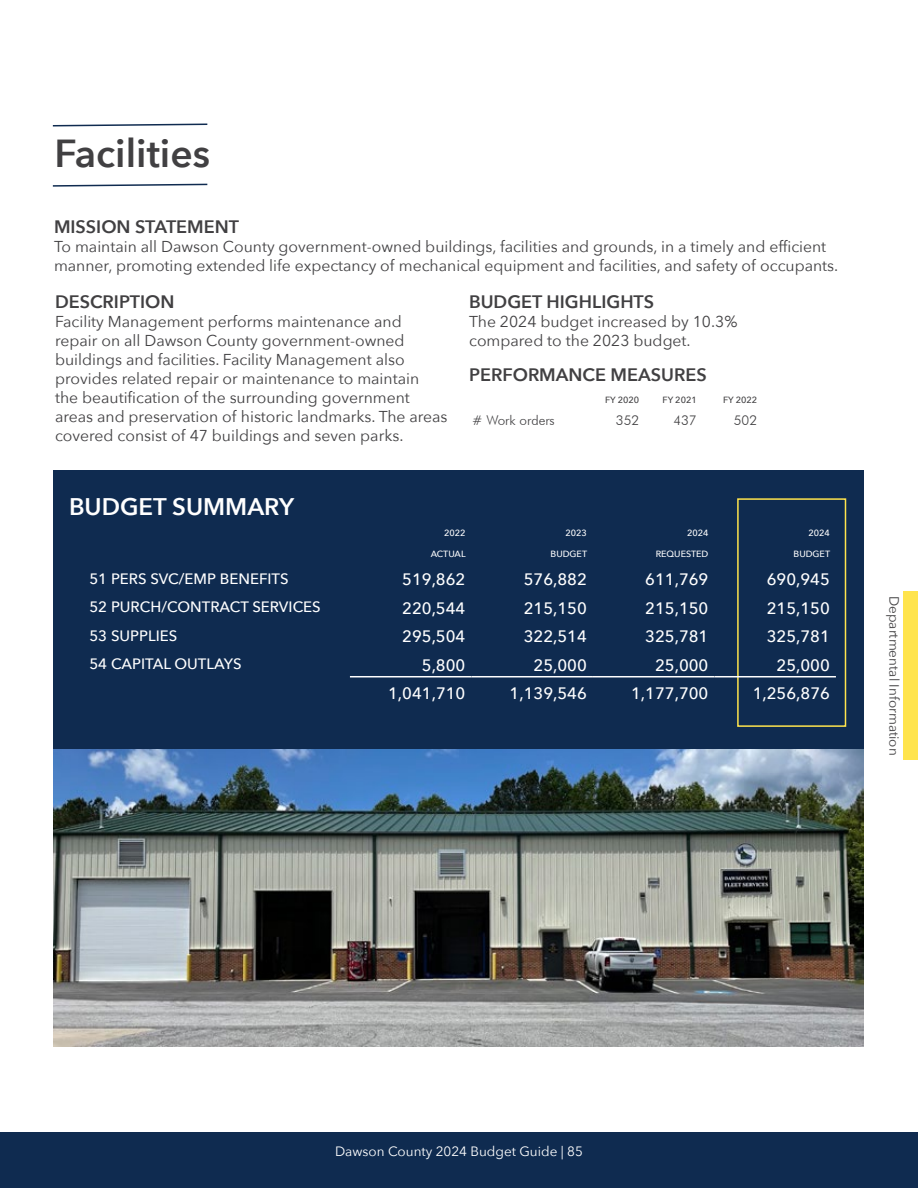
<style>
.page{position:relative;width:918px;height:1188px;background:#fff}
.page>*{position:absolute;margin:0;border:0;box-sizing:border-box;transform-origin:0 0}
.t1{font:600 39px "Avenir Next";color:#414042}
.t2{font:600 24px "Avenir Next";color:#fff}
.t3{font:600 18px "Avenir Next";color:#414042}
.t4{font:500 16.5px "Avenir Next";color:#fff}
.t5{font:15.75px/18.9px "Avenir Next";color:#414042}
.t6{font:500 15px "Avenir Next";color:#fff}
.t7{font:13.5px "Avenir Next";color:#fff}
.t8{font:13.5px "Avenir Next";color:#414042}
.t9{font:300 13.5px "Futura BT";color:#414042}
.t10{font:500 9px "Avenir Next";color:#fff}
.t11{font:500 9px "Avenir Next";color:#414042}
</style>
<div class="page">
<div style="left:54px;top:470px;width:810px;height:279px;background:#0f2b50"></div>
<div style="left:737px;top:498px;width:109px;height:229px;border:2px solid #ffe44d"></div>
<hr style="left:350px;top:676px;width:121px;height:1px;background:#fff">
<hr style="left:471px;top:676px;width:122px;height:1px;background:#fff">
<hr style="left:593px;top:676px;width:121px;height:1px;background:#fff">
<hr style="left:714px;top:676px;width:122px;height:1px;background:#fff">
<svg style="left:52px;top:123px;width:156px;height:4px"></svg>
<svg style="left:52px;top:183px;width:156px;height:4px"></svg>
<img style="left:54px;top:749px;width:810px;height:298px">
<div style="left:0;top:1132px;width:918px;height:56px;background:#0f2b50"></div>
<div style="left:903px;top:591px;width:15px;height:168px;background:#ffe44d"></div>
<h1 class="t1" style="left:54px;top:120px;width:157px">Facilities</h1>
<p class="t3" style="left:54px;top:211px;width:187px">MISSION STATEMENT</p>
<p class="t5" style="left:54px;top:236px;width:786px">To maintain all Dawson County government-owned buildings, facilities and grounds, in a timely and efficient manner, promoting extended life expectancy of mechanical equipment and facilities, and safety of occupants.</p>
<p class="t3" style="left:55px;top:287px;width:121px">DESCRIPTION</p>
<p class="t5" style="left:55px;top:312px;width:394px">Facility Management performs maintenance and repair on all Dawson County government-owned buildings and facilities. Facility Management also provides related repair or maintenance to maintain<br>the beautification of the surrounding government areas and preservation of historic landmarks. The areas covered consist of 47 buildings and seven parks.</p>
<h2 class="t2" style="left:69px;top:486px;width:227px">BUDGET SUMMARY</h2>
<p class="t3" style="left:469px;top:287px;width:187px">BUDGET HIGHLIGHTS</p>
<p class="t5" style="left:469px;top:312px;width:270px">The 2024 budget increased by 10.3% compared to the 2023 budget.</p>
<p class="t3" style="left:469px;top:359px;width:239px">PERFORMANCE MEASURES</p>
<p class="t11" style="left:605px;top:392px;width:36px">FY 2020</p>
<p class="t11" style="left:663px;top:392px;width:36px">FY 2021</p>
<p class="t11" style="left:723px;top:392px;width:36px">FY 2022</p>
<p class="t9" style="left:472px;top:412px;width:84px"># Work orders</p>
<p class="t9" style="left:616px;top:412px;width:25px">352</p>
<p class="t9" style="left:673px;top:412px;width:25px">437</p>
<p class="t9" style="left:734px;top:412px;width:25px">502</p>
<p class="t10" style="left:444px;top:525px;width:23px">2022</p>
<p class="t10" style="left:566px;top:525px;width:23px">2023</p>
<p class="t10" style="left:687px;top:525px;width:23px">2024</p>
<p class="t10" style="left:809px;top:525px;width:23px">2024</p>
<p class="t10" style="left:431px;top:546px;width:36px">ACTUAL</p>
<p class="t10" style="left:551px;top:546px;width:38px">BUDGET</p>
<p class="t10" style="left:656px;top:546px;width:54px">REQUESTED</p>
<p class="t10" style="left:794px;top:546px;width:38px">BUDGET</p>
<p class="t6" style="left:89px;top:566px;width:201px">51 PERS SVC/EMP BENEFITS</p>
<p class="t4" style="left:402px;top:565px;width:65px">519,862</p>
<p class="t4" style="left:524px;top:565px;width:65px">576,882</p>
<p class="t4" style="left:645px;top:565px;width:65px">611,769</p>
<p class="t4" style="left:767px;top:565px;width:65px">690,945</p>
<p class="t6" style="left:89px;top:594px;width:233px">52 PURCH/CONTRACT SERVICES</p>
<p class="t4" style="left:402px;top:594px;width:65px">220,544</p>
<p class="t4" style="left:524px;top:594px;width:65px">215,150</p>
<p class="t4" style="left:645px;top:594px;width:65px">215,150</p>
<p class="t4" style="left:767px;top:594px;width:65px">215,150</p>
<p class="t6" style="left:89px;top:623px;width:89px">53 SUPPLIES</p>
<p class="t4" style="left:402px;top:622px;width:65px">295,504</p>
<p class="t4" style="left:524px;top:622px;width:65px">322,514</p>
<p class="t4" style="left:645px;top:622px;width:65px">325,781</p>
<p class="t4" style="left:767px;top:622px;width:65px">325,781</p>
<p class="t6" style="left:89px;top:651px;width:154px">54 CAPITAL OUTLAYS</p>
<p class="t4" style="left:422px;top:651px;width:45px">5,800</p>
<p class="t4" style="left:534px;top:651px;width:55px">25,000</p>
<p class="t4" style="left:655px;top:651px;width:55px">25,000</p>
<p class="t4" style="left:777px;top:651px;width:55px">25,000</p>
<p class="t4" style="left:388px;top:679px;width:79px">1,041,710</p>
<p class="t4" style="left:510px;top:679px;width:79px">1,139,546</p>
<p class="t4" style="left:631px;top:679px;width:79px">1,177,700</p>
<p class="t4" style="left:753px;top:679px;width:79px">1,256,876</p>
<p class="t8" style="left:906px;top:596px;width:161px;rotate:90deg">Departmental Information</p>
<p class="t7" style="left:335px;top:1140px;width:249px">Dawson County 2024 Budget Guide | 85</p>
</div>
